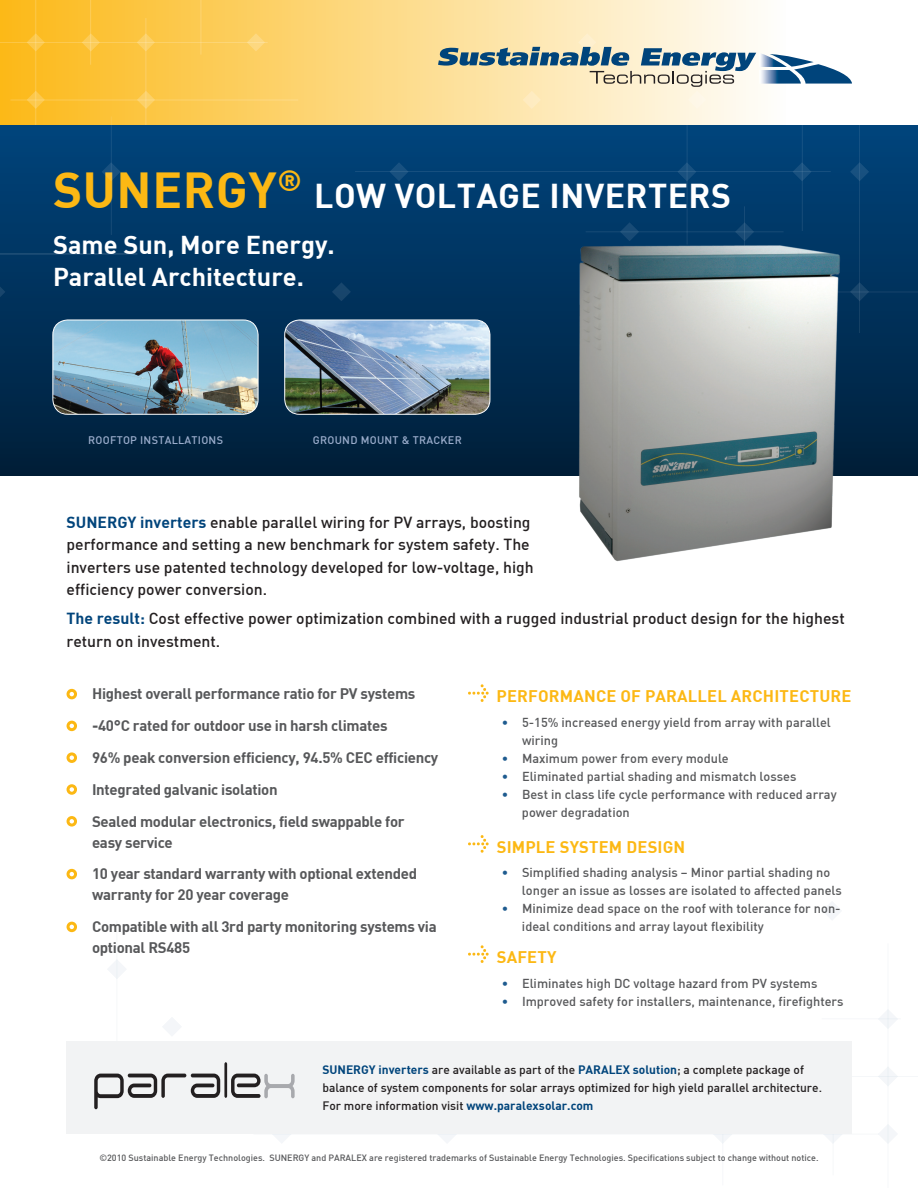
<style>
.page{position:relative;width:918px;height:1188px;background:#fff}
.page>*{position:absolute;margin:0;border:0;box-sizing:border-box;transform-origin:0 0}
.Quotes{font:700 49.5px "DIN";letter-spacing:.01em;color:#fcb814}
.Quotes-2{font:700 33.75px "DIN";letter-spacing:.01em;color:#fff}
.Quotes-3{font:700 25.35px/31.5px "DIN";color:#fff}
.t1{font:700 16.5px "DIN";letter-spacing:.01em;color:#fcb814}
.t2{font:500 15.75px/22.5px "DIN";color:#231f20}
.t3{font:700 15px/21px "DIN";letter-spacing:-.02em;color:#57585a}
.t4{font:500 12.75px/18px "DIN";color:#57585a}
.t5{font:500 12px/18px "DIN";color:#231f20}
.t6{font:500 10.8px "DIN";letter-spacing:.025em;color:#9badcc}
.t7{font:500 9px "DIN";color:#57585a}
.s1{font-weight:700;color:#00447b}
.s2{color:#1e5b8f}
</style>
<div class="page">
<div style="left:0;top:0;width:786px;height:125px;background:linear-gradient(to right,#fcb917,#fefefc)"></div>
<svg style="left:27px;top:33px;width:18px;height:18px"></svg>
<svg style="left:247px;top:33px;width:18px;height:18px"></svg>
<svg style="left:137px;top:33px;width:18px;height:18px"></svg>
<svg style="left:82px;top:33px;width:18px;height:19px"></svg>
<svg style="left:27px;top:91px;width:18px;height:18px"></svg>
<svg style="left:137px;top:91px;width:18px;height:18px"></svg>
<hr style="left:36px;top:0;width:1px;height:139px;background:#fff">
<hr style="left:90px;top:0;width:1px;height:65px;background:#fff">
<hr style="left:146px;top:18px;width:1px;height:121px;background:#fff">
<hr style="left:752px;top:0;width:1px;height:45px;background:#fff">
<hr style="left:201px;top:0;width:1px;height:55px;background:#fff">
<hr style="left:0;top:42px;width:268px;height:1px;background:#fff">
<hr style="left:10px;top:100px;width:288px;height:1px;background:#fff">
<svg style="left:438px;top:33px;width:414px;height:76px"></svg>
<svg style="left:878px;top:1124px;width:19px;height:20px"></svg>
<svg style="left:439px;top:1135px;width:16px;height:8px"></svg>
<svg style="left:825px;top:1135px;width:16px;height:8px"></svg>
<svg style="left:715px;top:1135px;width:15px;height:9px"></svg>
<svg style="left:274px;top:1135px;width:15px;height:8px"></svg>
<svg style="left:880px;top:1067px;width:16px;height:19px"></svg>
<svg style="left:823px;top:902px;width:18px;height:18px"></svg>
<svg style="left:163px;top:1018px;width:18px;height:18px"></svg>
<svg style="left:878px;top:1009px;width:20px;height:20px"></svg>
<svg style="left:108px;top:959px;width:18px;height:20px"></svg>
<hr style="left:888px;top:943px;width:1px;height:245px;background:#00447b">
<hr style="left:833px;top:1054px;width:1px;height:121px;background:#00447b">
<hr style="left:117px;top:921px;width:1px;height:121px;background:#00447b">
<hr style="left:723px;top:1064px;width:1px;height:122px;background:#00447b">
<hr style="left:656px;top:1076px;width:262px;height:1px;background:#00447b">
<hr style="left:254px;top:1134px;width:625px;height:1px;background:#00447b">
<hr style="left:822px;top:1019px;width:79px;height:1px;background:#00447b">
<div style="left:0;top:125px;width:918px;height:351px;background:linear-gradient(to bottom,#00447c,#03213b)"></div>
<svg style="left:850px;top:162px;width:19px;height:19px"></svg>
<svg style="left:390px;top:162px;width:18px;height:19px"></svg>
<svg style="left:793px;top:162px;width:19px;height:19px"></svg>
<svg style="left:102px;top:162px;width:19px;height:19px"></svg>
<svg style="left:677px;top:162px;width:19px;height:19px"></svg>
<svg style="left:620px;top:222px;width:19px;height:19px"></svg>
<svg style="left:735px;top:222px;width:19px;height:19px"></svg>
<svg style="left:850px;top:282px;width:19px;height:19px"></svg>
<svg style="left:332px;top:282px;width:19px;height:19px"></svg>
<svg style="left:0;top:282px;width:5px;height:19px"></svg>
<hr style="left:859px;top:111px;width:1px;height:222px;background:#fff">
<hr style="left:802px;top:104px;width:1px;height:127px;background:#fff">
<hr style="left:744px;top:206px;width:1px;height:127px;background:#fff">
<hr style="left:111px;top:116px;width:1px;height:119px;background:#fff">
<hr style="left:687px;top:118px;width:1px;height:127px;background:#fff">
<hr style="left:586px;top:232px;width:198px;height:1px;background:#fff">
<hr style="left:355px;top:171px;width:476px;height:1px;background:#fff">
<hr style="left:585px;top:292px;width:333px;height:1px;background:#fff">
<img style="left:53px;top:320px;width:205px;height:94px">
<div style="left:53px;top:320px;width:205px;height:94px;border:1px solid #fff;border-radius:15px"></div>
<img style="left:285px;top:320px;width:205px;height:94px">
<div style="left:285px;top:320px;width:205px;height:94px;border:1px solid #fff;border-radius:15px"></div>
<img style="left:578px;top:243px;width:263px;height:319px">
<div style="left:67px;top:689px;width:10px;height:10px;border:3px solid #fcb814;border-radius:50%"></div>
<div style="left:67px;top:721px;width:10px;height:10px;border:3px solid #fcb814;border-radius:50%"></div>
<div style="left:67px;top:752px;width:10px;height:11px;border:3px solid #fcb814;border-radius:50%"></div>
<div style="left:67px;top:784px;width:10px;height:11px;border:3px solid #fcb814;border-radius:50%"></div>
<div style="left:67px;top:816px;width:10px;height:11px;border:3px solid #fcb814;border-radius:50%"></div>
<div style="left:67px;top:869px;width:10px;height:10px;border:3px solid #fcb814;border-radius:50%"></div>
<div style="left:67px;top:922px;width:10px;height:10px;border:3px solid #fcb814;border-radius:50%"></div>
<svg style="left:468px;top:684px;width:21px;height:18px"></svg>
<svg style="left:468px;top:835px;width:21px;height:18px"></svg>
<svg style="left:468px;top:945px;width:21px;height:18px"></svg>
<hr style="left:0;top:254px;width:137px;height:1px;background:#fff">
<div style="left:66px;top:1041px;width:785px;height:93px;background:#f2f3f4"></div>
<svg style="left:94px;top:1062px;width:201px;height:47px"></svg>
<p class="Quotes" style="left:53px;top:157px;width:250px">SUNERGY<sup>®</sup></p>
<p class="Quotes-2" style="left:314px;top:173px;width:418px">LOW VOLTAGE INVERTERS</p>
<p class="Quotes-3" style="left:53px;top:228px;width:283px">Same Sun, More Energy.<br>Parallel Architecture.</p>
<p class="t6" style="left:88px;top:434px;width:136px">ROOFTOP INSTALLATIONS</p>
<p class="t6" style="left:313px;top:434px;width:150px">GROUND MOUNT &amp; TRACKER</p>
<p class="t2" style="left:67px;top:510px;width:469px"><span class="s1">SUNERGY inverters</span> enable parallel wiring for PV arrays, boosting performance and setting a new benchmark for system safety. The inverters use patented technology developed for low-voltage, high efficiency power conversion.</p>
<p class="t2" style="left:67px;top:607px;width:780px"><span class="s1">The result:</span> Cost effective power optimization combined with a rugged industrial product design for the highest return on investment.</p>
<p class="t3" style="left:92px;top:683px;width:325px">Highest overall performance ratio for PV systems</p>
<p class="t3" style="left:92px;top:715px;width:297px">-40°C rated for outdoor use in harsh climates</p>
<p class="t3" style="left:92px;top:746px;width:348px">96% peak conversion efficiency, 94.5% CEC efficiency</p>
<p class="t3" style="left:92px;top:778px;width:187px">Integrated galvanic isolation</p>
<p class="t3" style="left:92px;top:810px;width:314px">Sealed modular electronics, field swappable for easy service</p>
<p class="t3" style="left:92px;top:863px;width:327px">10 year standard warranty with optional extended warranty for 20 year coverage</p>
<p class="t3" style="left:92px;top:916px;width:346px">Compatible with all 3rd party monitoring systems via optional RS485</p>
<p class="t1" style="left:497px;top:685px;width:356px">PERFORMANCE OF PARALLEL ARCHITECTURE</p>
<p class="t4" style="left:522px;top:713px;width:310px;text-indent:-20px"><span class="s2">•</span> 5-15% increased energy yield from array with parallel wiring</p>
<p class="t4" style="left:502px;top:749px;width:229px"><span class="s2">•</span> Maximum power from every module</p>
<p class="t4" style="left:502px;top:767px;width:296px"><span class="s2">•</span> Eliminated partial shading and mismatch losses</p>
<p class="t4" style="left:522px;top:785px;width:316px;text-indent:-20px"><span class="s2">•</span> Best in class life cycle performance with reduced array power degradation</p>
<p class="t1" style="left:497px;top:836px;width:190px">SIMPLE SYSTEM DESIGN</p>
<p class="t4" style="left:522px;top:863px;width:321px;text-indent:-20px"><span class="s2">•</span> Simplified shading analysis – Minor partial shading no longer an issue as losses are isolated to affected panels</p>
<p class="t4" style="left:522px;top:899px;width:320px;text-indent:-20px"><span class="s2">•</span> Minimize dead space on the roof with tolerance for non&shy;ideal conditions and array layout flexibility</p>
<p class="t1" style="left:497px;top:946px;width:61px">SAFETY</p>
<p class="t4" style="left:502px;top:974px;width:317px"><span class="s2">•</span> Eliminates high DC voltage hazard from PV systems</p>
<p class="t4" style="left:502px;top:992px;width:343px"><span class="s2">•</span> Improved safety for installers, maintenance, firefighters</p>
<p class="t5" style="left:322px;top:1061px;width:501px"><span class="s1">SUNERGY inverters</span> are available as part of the <span class="s1">PARALEX solution</span>; a complete package of balance of system components for solar arrays optimized for high yield parallel architecture.<br>For more information visit <span class="s1">www.paralexsolar.com</span></p>
<p class="t7" style="left:99px;top:1152px;width:721px">©2010 Sustainable Energy Technologies. SUNERGY and PARALEX are registered trademarks of Sustainable Energy Technologies. Specifications subject to change without notice.</p>
</div>
